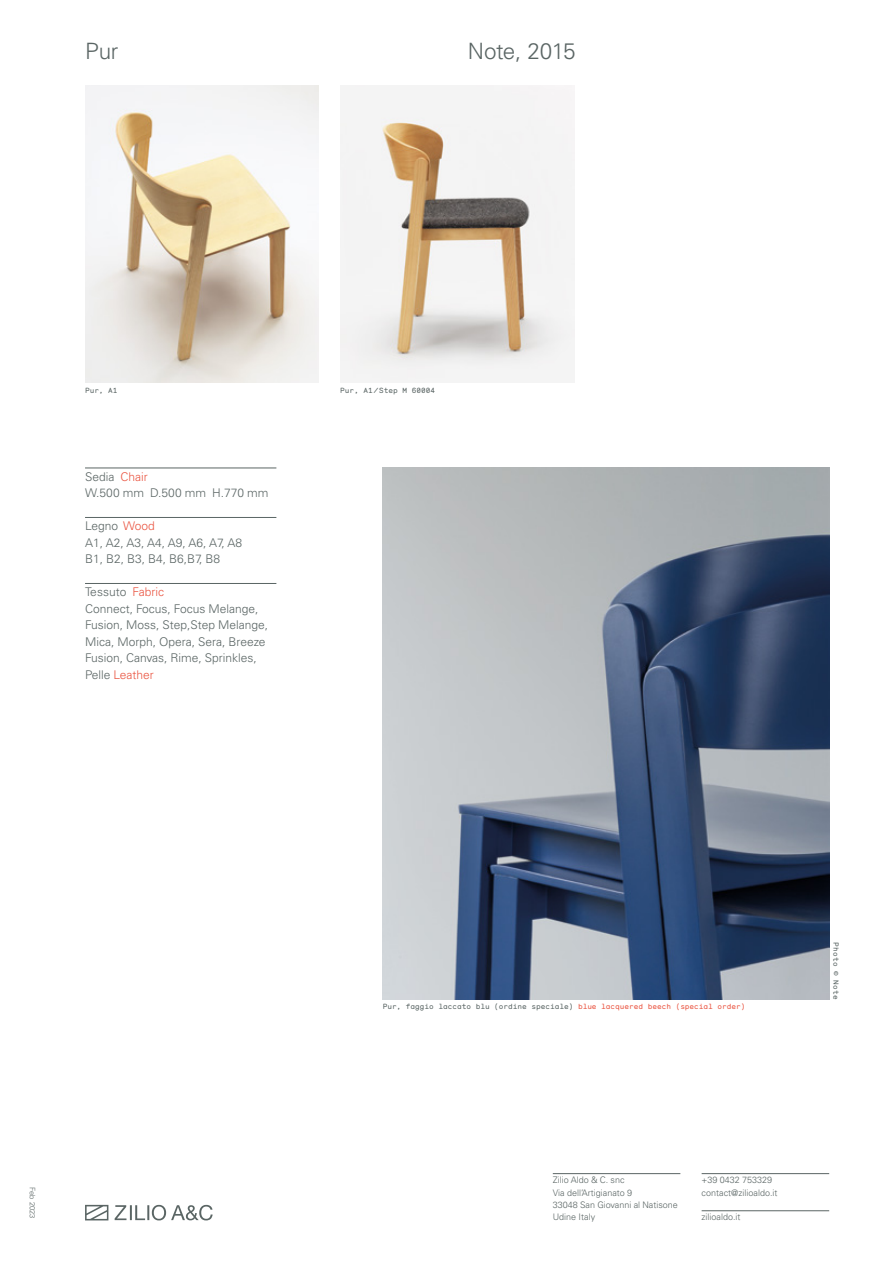
<style>
.page{position:relative;width:893px;height:1263px;background:#fff}
.page>*{position:absolute;margin:0;border:0;box-sizing:border-box;transform-origin:0 0}
.t1{font:300 22.5px "Univers LT Std";letter-spacing:-.015em;color:#5a6564}
.t2{font:300 12px/16.5px "Univers LT Std";color:#5a6564}
.t3{font:300 9px/12.3px "Univers LT Std";color:#5a6564}
.t4{font:7.5px "Monosten A";color:#5a6564}
.t5{font:7.5px "Monosten A";letter-spacing:.025em;color:#5a6564}
.t6{font:300 7.5px "Univers LT Std";color:#5a6564}
.s1{color:#ea5542}
</style>
<div class="page">
<svg style="left:85px;top:1205px;width:128px;height:15px"></svg>
<hr style="left:553px;top:1173px;width:127px;height:1px;background:#5a6564">
<hr style="left:702px;top:1173px;width:127px;height:1px;background:#5a6564">
<hr style="left:702px;top:1210px;width:127px;height:1px;background:#5a6564">
<hr style="left:85px;top:468px;width:191px;height:1px;background:#5a6564">
<hr style="left:85px;top:517px;width:191px;height:1px;background:#5a6564">
<hr style="left:85px;top:583px;width:191px;height:1px;background:#5a6564">
<img style="left:85px;top:85px;width:234px;height:298px">
<img style="left:340px;top:85px;width:234px;height:298px">
<img style="left:383px;top:468px;width:446px;height:531px">
<h1 class="t1" style="left:85px;top:37px;width:35px">Pur</h1>
<h1 class="t1" style="left:468px;top:37px;width:109px">Note, 2015</h1>
<p class="t4" style="left:85px;top:385px;width:34px">Pur, A1</p>
<p class="t4" style="left:340px;top:385px;width:96px">Pur, A1 /Step M 60004</p>
<p class="t2" style="left:85px;top:468px;width:185px">Sedia <span class="s1">Chair<br></span>W.500 mm D.500 mm H.770 mm</p>
<p class="t2" style="left:85px;top:518px;width:159px">Legno <span class="s1">Wood<br></span>A1, A2, A3, A4, A9, A6, A7, A8<br>B1, B2, B3, B4, B6,B7, B8</p>
<p class="t2" style="left:85px;top:584px;width:185px">Tessuto <span class="s1">Fabric<br></span>Connect, Focus, Focus Melange,<br>Fusion, Moss, Step,Step Melange,<br>Mica, Morph, Opera, Sera, Breeze<br>Fusion, Canvas, Rime, Sprinkles,<br>Pelle <span class="s1">Leather</span></p>
<p class="t6" style="left:37px;top:1187px;width:32px;rotate:90deg">Feb 2023</p>
<p class="t4" style="left:383px;top:1002px;width:364px">Pur, faggio laccato blu (ordine speciale) <span class="s1">blue lacquered beech (special order)</span></p>
<p class="t5" style="left:841px;top:942px;width:58px;rotate:90deg">Photo © Note</p>
<p class="t3" style="left:553px;top:1174px;width:127px">Zilio Aldo &amp; C. snc<br>Via dell’Artigianato 9<br>33048 San Giovanni al Natisone<br>Udine Italy</p>
<p class="t3" style="left:702px;top:1174px;width:77px">+39 0432 753329 contact@zilioaldo.it</p>
<p class="t3" style="left:702px;top:1211px;width:40px">zilioaldo.it</p>
</div>
